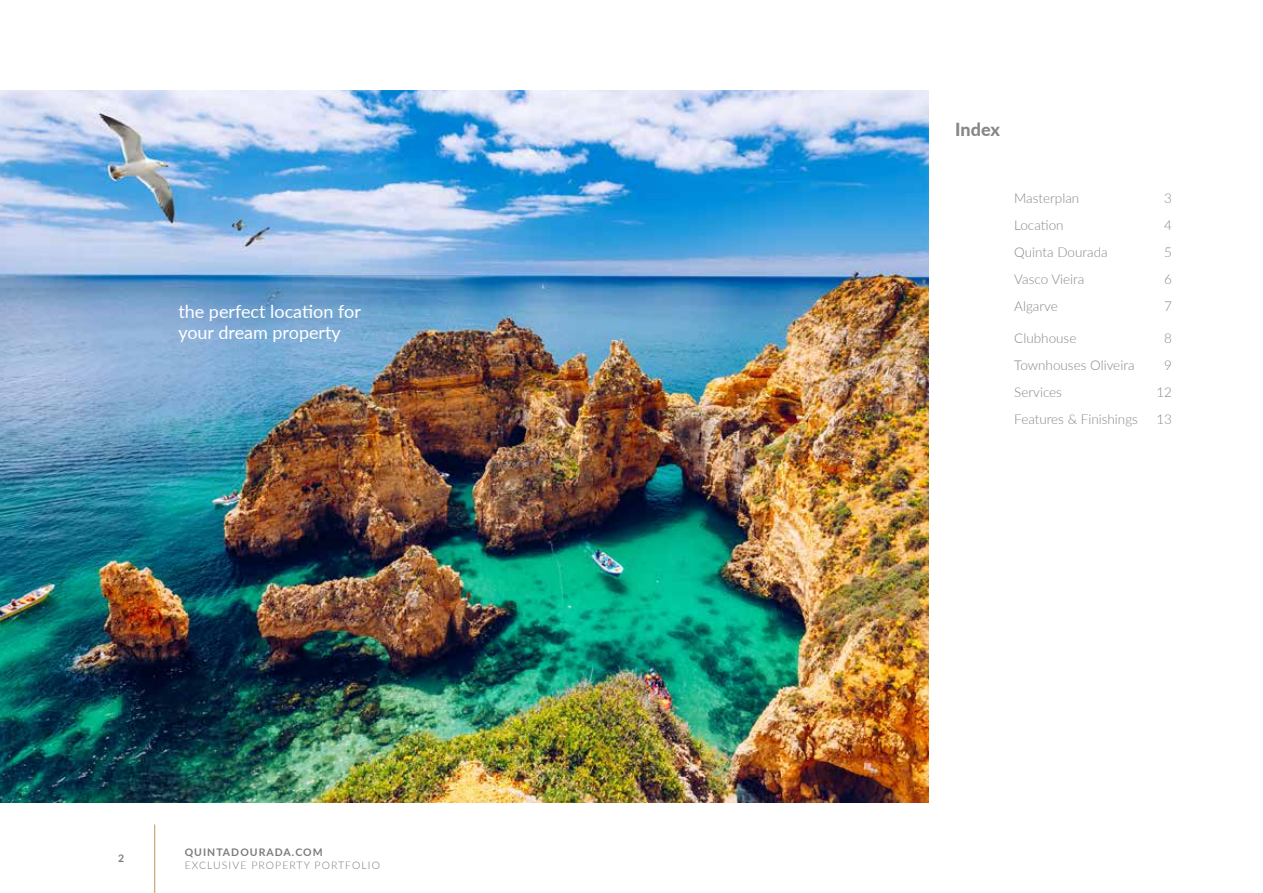
<style>
.page{position:relative;width:1263px;height:893px;background:#fff}
.page>*{position:absolute;margin:0;border:0;box-sizing:border-box;transform-origin:0 0}
.t1{font:18px/21.6px "Lato";color:#fff}
.t2{font:800 18px "Lato";letter-spacing:-.005em;color:#878787}
.t3{font:300 13.5px "Lato";color:#878787}
.t4{font:300 10.5px "Lato";letter-spacing:.1em;color:#7c7b7b}
.t5{font:700 10.5px "Lato";letter-spacing:.1em;color:#7c7b7b}
</style>
<div class="page">
<hr style="left:154px;top:824px;width:1px;height:69px;background:#bf945b">
<img style="left:0;top:91px;width:928px;height:711px">
<h1 class="t1" style="left:178px;top:299px;width:184px">the perfect location for your dream property</h1>
<p class="t5" style="left:118px;top:851px;width:8px">2</p>
<p class="t5" style="left:185px;top:845px;width:139px">QUINTADOURADA.COM</p>
<p class="t4" style="left:185px;top:858px;width:197px">EXCLUSIVE PROPERTY PORTFOLIO</p>
<h1 class="t2" style="left:955px;top:116px;width:46px">Index</h1>
<p class="t3" style="left:1014px;top:189px;width:67px">Masterplan</p>
<p class="t3" style="left:1164px;top:189px;width:9px">3</p>
<p class="t3" style="left:1014px;top:216px;width:51px">Location</p>
<p class="t3" style="left:1164px;top:216px;width:9px">4</p>
<p class="t3" style="left:1014px;top:243px;width:95px">Quinta Dourada</p>
<p class="t3" style="left:1164px;top:243px;width:9px">5</p>
<p class="t3" style="left:1014px;top:270px;width:72px">Vasco Vieira</p>
<p class="t3" style="left:1164px;top:270px;width:9px">6</p>
<p class="t3" style="left:1014px;top:297px;width:45px">Algarve</p>
<p class="t3" style="left:1164px;top:297px;width:9px">7</p>
<p class="t3" style="left:1014px;top:329px;width:64px">Clubhouse</p>
<p class="t3" style="left:1164px;top:329px;width:9px">8</p>
<p class="t3" style="left:1014px;top:356px;width:122px">Townhouses Oliveira</p>
<p class="t3" style="left:1164px;top:356px;width:9px">9</p>
<p class="t3" style="left:1014px;top:383px;width:49px">Services</p>
<p class="t3" style="left:1156px;top:383px;width:17px">12</p>
<p class="t3" style="left:1014px;top:410px;width:125px">Features &amp; Finishings</p>
<p class="t3" style="left:1156px;top:410px;width:17px">13</p>
</div>
